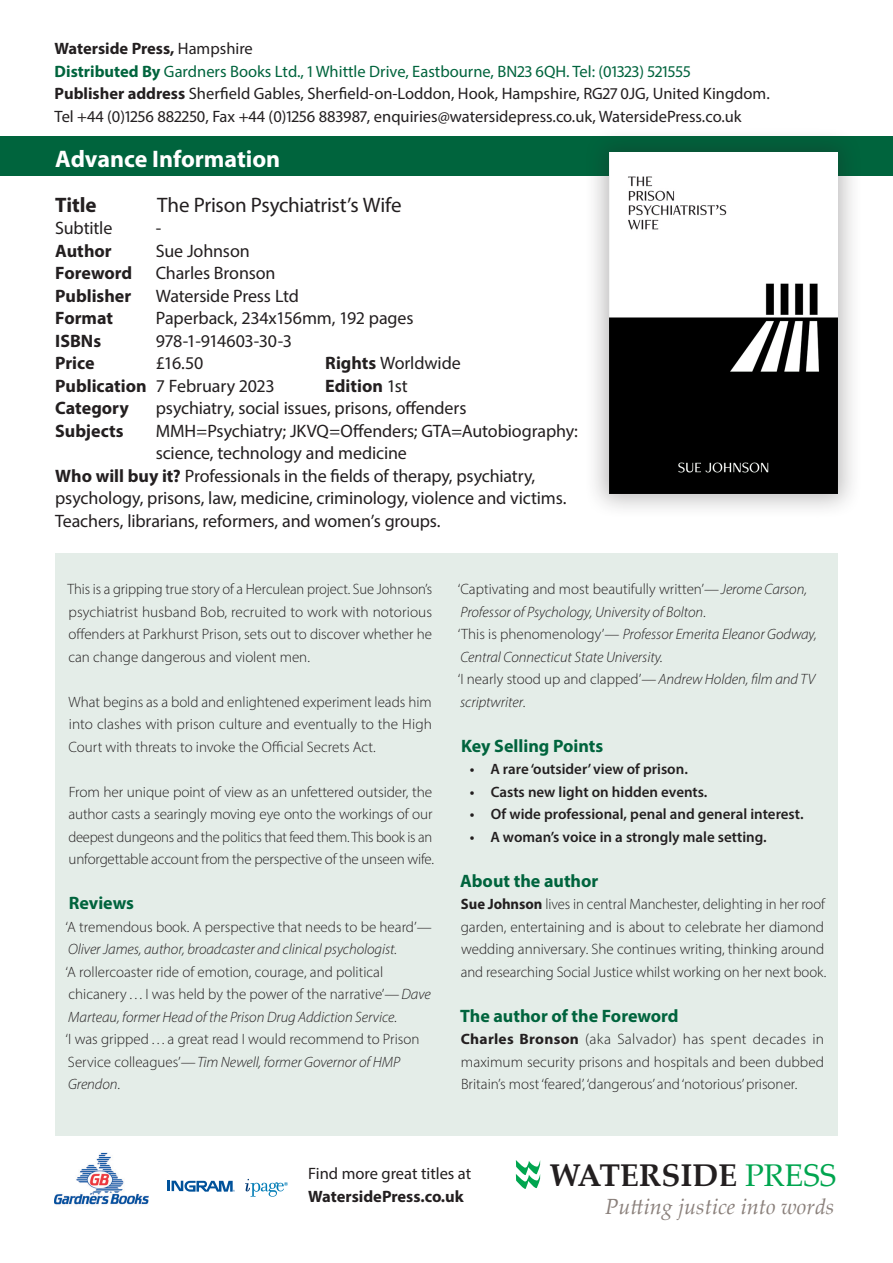
<style>
.page{position:relative;width:893px;height:1263px;background:#fff}
.page>*{position:absolute;margin:0;border:0;box-sizing:border-box;transform-origin:0 0}
.t1{font:700 31.5px "Palatino Linotype";color:#231f20}
.t2{font:700 24px "Myriad Pro";letter-spacing:-.005em;color:#fff}
.t3{font:italic 21.9px "Palatino Linotype";color:#8a807b}
.t4{font:21px "Myriad Pro";letter-spacing:-.01em;color:#231f20}
.t5{font:700 21px "Myriad Pro";letter-spacing:-.005em;color:#231f20}
.Subtitle{font:18px/22.5px "Myriad Pro";letter-spacing:-.01em;color:#231f20}
.Subtitle-2{font:700 18px "Myriad Pro";color:#231f20}
.Headings{font:700 18px "Myriad Pro";color:#00643d}
.t6{font:16.5px/22.5px "Myriad Pro";color:#231f20}
.t7{font:700 16.5px "Myriad Pro";color:#231f20}
.Blurb_spt{font:300 15px/22.5px "Myriad Pro";letter-spacing:-.01em;color:#231f20;text-align:justify}
.Blurb_no_sp{font:300 15px/22.5px "Myriad Pro";color:#231f20}
.reviews{font:italic 300 15px/22.5px "Myriad Pro";letter-spacing:-.005em;color:#231f20}
.reviews-2{font:300 15px/22.5px "Myriad Pro";color:#231f20}
.t8{font:600 15px "Myriad Pro";color:#231f20}
.s1{font-weight:700}
.s2{font-weight:700;color:#00643d}
.s3{color:#00643d}
.s4{font-weight:400}
.s5{font-style:normal}
.s6{font-style:italic}
.s7{font-weight:400;color:#00a54f}
</style>
<div class="page">
<svg style="left:516px;top:1160px;width:24px;height:29px"></svg>
<div style="left:0;top:136px;width:893px;height:40px;background:#00643d"></div>
<img style="left:54px;top:1152px;width:94px;height:53px">
<svg style="left:245px;top:1179px;width:43px;height:18px"></svg>
<svg style="left:167px;top:1181px;width:68px;height:11px"></svg>
<div style="left:55px;top:554px;width:783px;height:582px;background:#e4ede8"></div>
<div style="left:583px;top:126px;width:280px;height:394px;background:#231f20;opacity:.3"></div>
<img style="left:610px;top:152px;width:227px;height:342px">
<p class="t6" style="left:55px;top:37px;width:717px"><span class="s1">Waterside Press,</span> Hampshire<br><span class="s2">Distributed By</span> <span class="s3">Gardners Books Ltd., 1 Whittle Drive, Eastbourne, BN23 6QH. Tel: (01323) 521555<br></span><span class="s1">Publisher address</span> Sherfield Gables, Sherfield-on-Loddon, Hook, Hampshire, RG27 0JG, United Kingdom.<br>Tel +44 (0)1256 882250, Fax +44 (0)1256 883987, enquiries@watersidepress.co.uk, WatersidePress.co.uk</p>
<h2 class="t2" style="left:55px;top:143px;width:226px">Advance Information</h2>
<p class="t5" style="left:55px;top:191px;width:43px">Title</p>
<p class="t4" style="left:157px;top:192px;width:246px">The Prison Psychiatrist’s Wife</p>
<p class="Subtitle" style="left:55px;top:216px;width:59px">Subtitle</p>
<p class="Subtitle" style="left:156px;top:216px;width:7px">-</p>
<p class="Subtitle-2" style="left:55px;top:239px;width:58px">Author</p>
<p class="Subtitle" style="left:156px;top:239px;width:95px">Sue Johnson</p>
<p class="Subtitle-2" style="left:55px;top:261px;width:79px">Foreword</p>
<p class="Subtitle" style="left:156px;top:261px;width:121px">Charles Bronson</p>
<p class="Subtitle-2" style="left:55px;top:284px;width:78px">Publisher</p>
<p class="Subtitle" style="left:156px;top:284px;width:145px">Waterside Press Ltd</p>
<p class="Subtitle-2" style="left:55px;top:306px;width:59px">Format</p>
<p class="Subtitle" style="left:156px;top:306px;width:259px">Paperback, 234x156mm, 192 pages</p>
<p class="Subtitle-2" style="left:55px;top:329px;width:47px">ISBNs</p>
<p class="Subtitle" style="left:156px;top:329px;width:138px">978-1-914603-30-3</p>
<p class="Subtitle-2" style="left:55px;top:351px;width:41px">Price</p>
<p class="Subtitle" style="left:156px;top:351px;width:49px">£16.50</p>
<p class="Subtitle" style="left:325px;top:351px;width:137px"><span class="s1">Rights</span> Worldwide</p>
<p class="Subtitle" style="left:55px;top:374px;width:221px"><span class="s1">Publication</span> 7 February 2023</p>
<p class="Subtitle-2" style="left:325px;top:374px;width:84px">Edition <span class="s4">1st</span></p>
<p class="Subtitle-2" style="left:55px;top:396px;width:75px">Category</p>
<p class="Subtitle" style="left:156px;top:396px;width:312px">psychiatry, social issues, prisons, offenders</p>
<p class="Subtitle-2" style="left:55px;top:419px;width:70px">Subjects</p>
<p class="Subtitle" style="left:156px;top:419px;width:424px">MMH=Psychiatry; JKVQ=Offenders; GTA=Autobiography:</p>
<p class="Subtitle" style="left:156px;top:441px;width:253px">science, technology and medicine</p>
<p class="Subtitle" style="left:55px;top:464px;width:481px"><span class="s1">Who will buy it?</span> Professionals in the fields of therapy, psychiatry,</p>
<p class="Subtitle" style="left:55px;top:486px;width:513px">psychology, prisons, law, medicine, criminology, violence and victims.<br>Teachers, librarians, reformers, and women’s groups.</p>
<p class="Blurb_spt" style="left:68px;top:578px;width:366px">This is a gripping true story of a Herculean project. Sue Johnson’s psychiatrist husband Bob, recruited to work with notorious offenders at Parkhurst Prison, sets out to discover whether he can change dangerous and violent men.</p>
<p class="Blurb_spt" style="left:69px;top:690px;width:365px">What begins as a bold and enlightened experiment leads him into clashes with prison culture and eventually to the High Court with threats to invoke the Official Secrets Act.</p>
<p class="Blurb_spt" style="left:68px;top:780px;width:367px;text-align:left">From her unique point of view as an unfettered outsider, the author casts a searingly moving eye onto the workings of our deepest dungeons and the politics that feed them. This book is an unforgettable account from the perspective of the unseen wife.</p>
<p class="Headings" style="left:69px;top:891px;width:67px">Reviews</p>
<p class="reviews" style="left:66px;top:915px;width:368px"><span class="s5">‘A tremendous book. A perspective that needs to be heard’—<br></span>Oliver James, author, broadcaster and clinical psychologist.</p>
<p class="reviews-2" style="left:66px;top:960px;width:367px">‘A rollercoaster ride of emotion, courage, and political chicanery…I was held by the power of the narrative’—<span class="s6">Dave<br>Marteau, former Head of the Prison Drug Addiction Service</span>.</p>
<p class="reviews-2" style="left:66px;top:1028px;width:355px">‘I was gripped…a great read I would recommend to Prison<br>Service colleagues’—<span class="s6">Tim Newell, former Governor of HMP<br>Grendon</span>.</p>
<p class="reviews" style="left:458px;top:578px;width:351px"><span class="s5">‘Captivating and most beautifully written’—</span>Jerome Carson,<br>Professor of Psychology, University of Bolton<span class="s5">.</span></p>
<p class="reviews" style="left:458px;top:623px;width:360px"><span class="s5">‘This is phenomenology’—</span> Professor Emerita Eleanor Godway,<br>Central Connecticut State University.</p>
<p class="reviews" style="left:458px;top:668px;width:359px"><span class="s5">‘I nearly stood up and clapped’—</span>Andrew Holden, film and TV scriptwriter<span class="s5">.</span></p>
<p class="Headings" style="left:461px;top:734px;width:144px">Key Selling Points</p>
<p class="t8" style="left:470px;top:759px;width:220px">• A rare ‘outsider’ view of prison.</p>
<p class="t8" style="left:470px;top:782px;width:239px">• Casts new light on hidden events.</p>
<p class="t8" style="left:470px;top:804px;width:335px">• Of wide professional, penal and general interest.</p>
<p class="t8" style="left:470px;top:827px;width:298px">• A woman’s voice in a strongly male setting.</p>
<p class="Headings" style="left:460px;top:869px;width:140px">About the author</p>
<p class="Blurb_no_sp" style="left:461px;top:893px;width:367px"><span class="s1">Sue Johnson</span> lives in central Manchester, delighting in her roof garden, entertaining and is about to celebrate her diamond wedding anniversary. She continues writing, thinking around and researching Social Justice whilst working on her next book.</p>
<p class="Headings" style="left:460px;top:1004px;width:220px">The author of the Foreword</p>
<p class="Blurb_no_sp" style="left:461px;top:1028px;width:365px;text-align:justify"><span class="s1">Charles Bronson</span> (aka Salvador) has spent decades in maximum security prisons and hospitals and been dubbed Britain’s most ‘feared’, ‘dangerous’ and ‘notorious’ prisoner.</p>
<p class="t6" style="left:308px;top:1162px;width:165px">Find more great titles at</p>
<p class="t7" style="left:308px;top:1185px;width:157px">WatersidePress.co.uk</p>
<h1 class="t1" style="left:550px;top:1152px;width:288px">WATERSIDE <span class="s7">PRESS</span></h1>
<h3 class="t3" style="left:605px;top:1191px;width:231px">Putting justice into words</h3>
</div>
